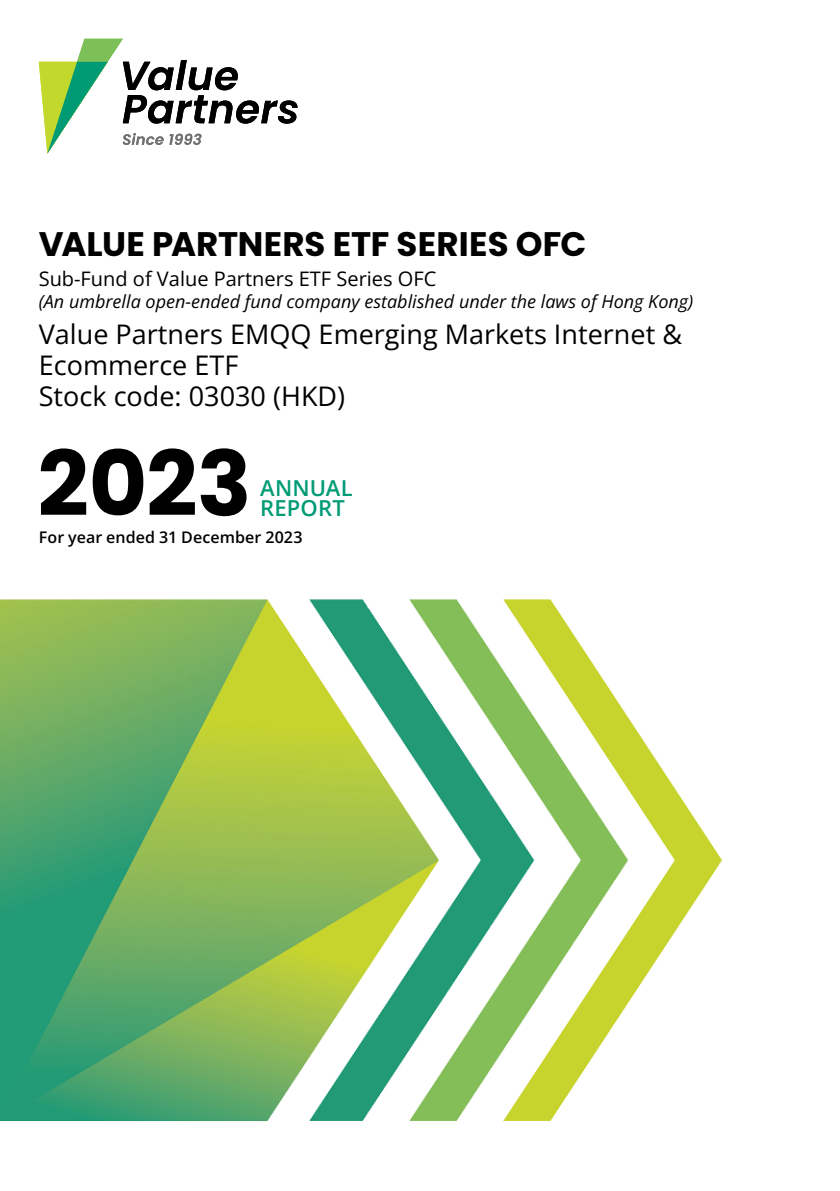
<style>
.page{position:relative;width:840px;height:1191px;background:#fff}
.page>*{position:absolute;margin:0;border:0;box-sizing:border-box;transform-origin:0 0}
.t1{font:700 90px "Poppins";color:#000}
.t2{font:700 34px "Poppins";letter-spacing:-.005em;color:#000}
.t3{font:27px/30.6px "Open Sans";color:#000}
.t4{font:600 22px/20px "Open Sans";letter-spacing:.005em;color:#009b75}
.t5{font:20px "Open Sans";color:#000}
.t6{font:italic 18px "Open Sans";color:#000}
.t7{font:600 16px "Open Sans";letter-spacing:.01em;color:#000}
</style>
<div class="page">
<img style="left:0;top:38px;width:722px;height:1084px">
<svg style="left:0;top:361px;width:234px;height:469px"></svg>
<svg style="left:39px;top:39px;width:258px;height:115px"></svg>
<p class="t2" style="left:39px;top:225px;width:549px">VALUE PARTNERS ETF SERIES OFC</p>
<p class="t5" style="left:39px;top:265px;width:399px">Sub-Fund of Value Partners ETF Series OFC</p>
<p class="t6" style="left:39px;top:289px;width:655px">(An umbrella open-ended fund company established under the laws of Hong Kong)</p>
<p class="t3" style="left:39px;top:318px;width:644px">Value Partners EMQQ Emerging Markets Internet &amp;<br>Ecommerce ETF<br>Stock code: 03030 (HKD)</p>
<h1 class="t1" style="left:37px;top:432px;width:215px">2023</h1>
<p class="t4" style="left:260px;top:477px;width:94px">ANNUAL<br>REPORT</p>
<p class="t7" style="left:39px;top:526px;width:265px">For year ended 31 December 2023</p>
</div>
